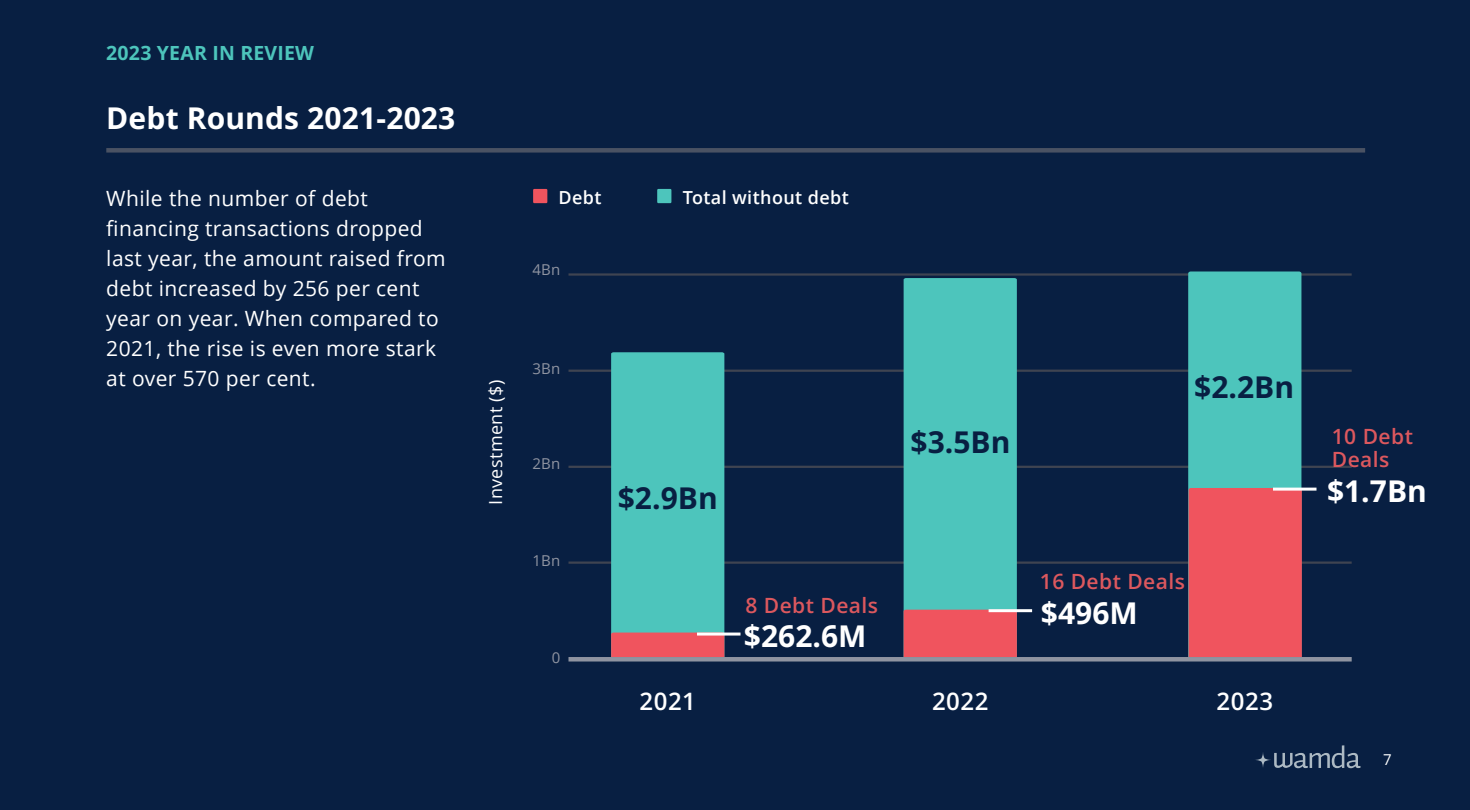
<style>
.page{position:relative;width:1470px;height:810px;background:#081f42}
.page>*{position:absolute;margin:0;border:0;box-sizing:border-box;transform-origin:0 0}
.t1{font:700 30px "Open Sans";letter-spacing:.005em;color:#fff}
.t2{font:700 30px "Open Sans";color:#081f42}
.t3{font:600 24px "Open Sans";letter-spacing:.02em;color:#fff}
.t4{font:21px/30px "Open Sans";letter-spacing:.02em;color:#fff}
.t5{font:600 21px/22.8px "Open Sans";letter-spacing:.02em;color:#dc585e}
.t6{font:700 19.5px "Open Sans";letter-spacing:.01em;color:#4dc5bc}
.t7{font:600 18px "Open Sans";letter-spacing:.02em;color:#fff}
.t8{font:18px "Open Sans";letter-spacing:.02em;color:#fff}
.t9{font:15px "Open Sans";letter-spacing:.02em;color:#8f94a1}
.t10{font:15px "Open Sans";color:#fff}
</style>
<div class="page">
<div style="left:106px;top:148px;width:1259px;height:5px;background:#4a5263"></div>
<hr style="left:568px;top:466px;width:784px;height:2px;background:#3f4451">
<hr style="left:568px;top:370px;width:784px;height:2px;background:#3f4451">
<hr style="left:568px;top:273px;width:784px;height:3px;background:#3f4451">
<hr style="left:568px;top:561px;width:784px;height:3px;background:#3f4451">
<div style="left:568px;top:657px;width:784px;height:5px;background:#8f94a1"></div>
<svg style="left:1188px;top:272px;width:114px;height:385px"></svg>
<svg style="left:904px;top:278px;width:113px;height:379px"></svg>
<svg style="left:611px;top:352px;width:113px;height:305px"></svg>
<div style="left:533px;top:189px;width:14px;height:14px;background:#f0545e"></div>
<div style="left:657px;top:189px;width:14px;height:14px;background:#4dc5bc"></div>
<hr style="left:697px;top:633px;width:44px;height:3px;background:#fff">
<hr style="left:989px;top:609px;width:43px;height:3px;background:#fff">
<hr style="left:1273px;top:488px;width:44px;height:3px;background:#fff">
<svg style="left:1255px;top:745px;width:105px;height:24px"></svg>
<p class="t6" style="left:106px;top:39px;width:209px">2023 YEAR IN REVIEW</p>
<h1 class="t1" style="left:106px;top:98px;width:351px">Debt Rounds 2021-2023</h1>
<p class="t4" style="left:106px;top:183px;width:341px">While the number of debt financing transactions dropped last year, the amount raised from debt increased by 256 per cent year on year. When compared to<br>2021, the rise is even more stark at over 570 per cent.</p>
<p class="t7" style="left:559px;top:185px;width:45px">Debt</p>
<p class="t7" style="left:683px;top:185px;width:168px">Total without debt</p>
<p class="t9" style="left:532px;top:259px;width:30px">4Bn</p>
<p class="t8" style="left:483px;top:505px;width:127px;rotate:-90deg">Investment ($)</p>
<p class="t9" style="left:532px;top:358px;width:30px">3Bn</p>
<p class="t9" style="left:532px;top:454px;width:30px">2Bn</p>
<p class="t9" style="left:532px;top:551px;width:30px">1Bn</p>
<p class="t9" style="left:552px;top:648px;width:10px">0</p>
<h1 class="t2" style="left:911px;top:421px;width:101px">$3.5Bn</h1>
<h1 class="t2" style="left:1194px;top:367px;width:101px">$2.2Bn</h1>
<p class="t5" style="left:1332px;top:424px;width:83px">10 Debt<br>Deals</p>
<h1 class="t2" style="left:618px;top:478px;width:101px">$2.9Bn</h1>
<h1 class="t1" style="left:1327px;top:471px;width:101px">$1.7Bn</h1>
<p class="t5" style="left:745px;top:593px;width:134px">8 Debt Deals</p>
<h1 class="t1" style="left:744px;top:616px;width:124px">$262.6M</h1>
<p class="t5" style="left:1040px;top:570px;width:147px">16 Debt Deals</p>
<h1 class="t1" style="left:1041px;top:592px;width:98px">$496M</h1>
<p class="t3" style="left:640px;top:685px;width:58px">2021</p>
<p class="t3" style="left:932px;top:685px;width:58px">2022</p>
<p class="t3" style="left:1217px;top:685px;width:58px">2023</p>
<p class="t10" style="left:1383px;top:749px;width:10px">7</p>
</div>
